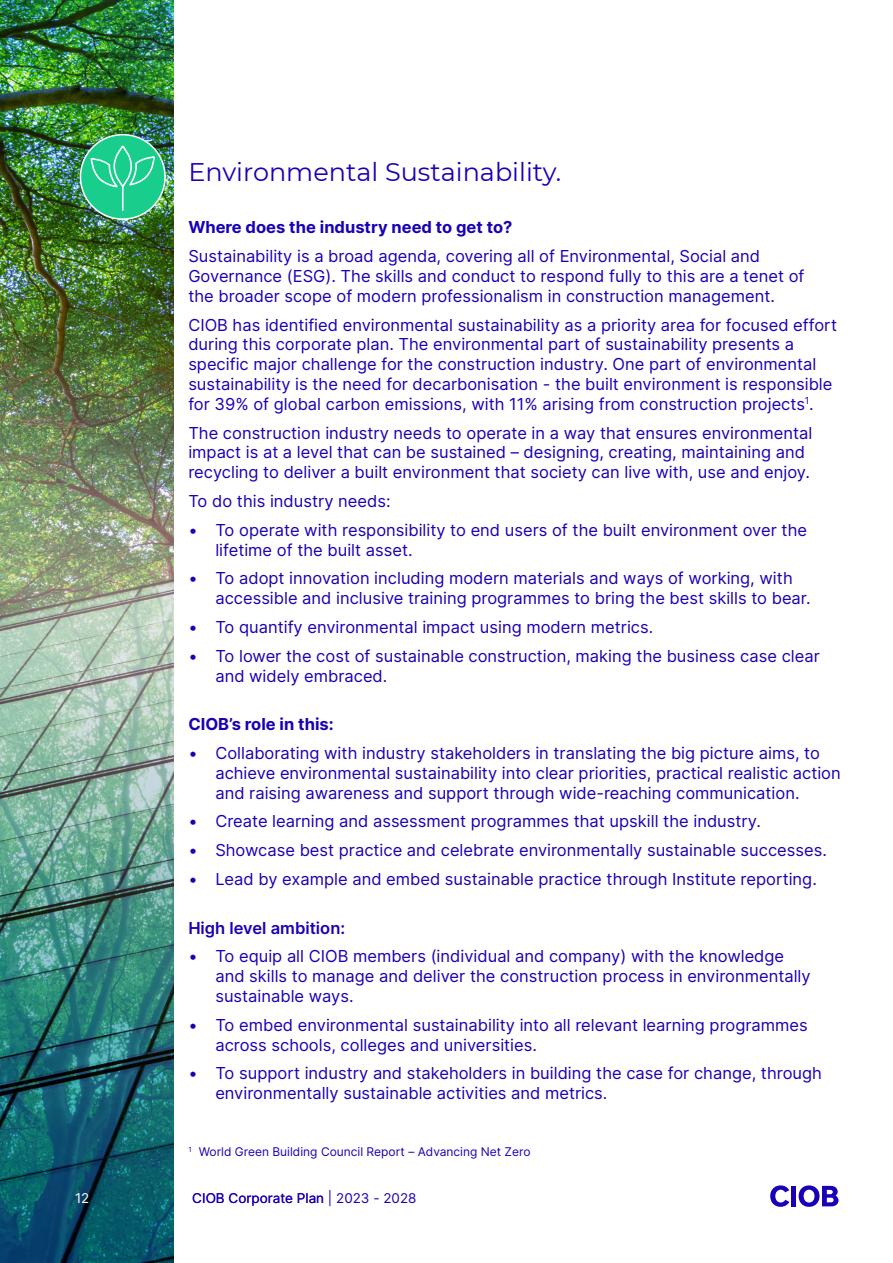
<style>
.page{position:relative;width:893px;height:1263px;background:#fff}
.page>*{position:absolute;margin:0;border:0;box-sizing:border-box;transform-origin:0 0}
.t1{font:25.5px "Montserrat";color:#1900b6}
.t2{font:16.5px/19.8px "Inter";color:#1900b6}
.t3{font:700 16.5px "Inter";color:#1900b6}
.t4{font:600 16.5px "Inter";color:#1900b6}
.t5{font:13.5px "Inter";color:#1900b6}
.t6{font:13.5px "Inter";color:#fff}
.t7{font:12px "Inter";color:#1900b6}
</style>
<div class="page">
<svg style="left:770px;top:1185px;width:19px;height:22px"></svg>
<div style="left:791px;top:1186px;width:5px;height:20px;background:#1900b6"></div>
<svg style="left:798px;top:1185px;width:40px;height:22px"></svg>
<img style="left:0;top:230px;width:173px;height:530px">
<img style="left:0;top:0;width:173px;height:230px">
<img style="left:0;top:760px;width:173px;height:503px">
<div style="left:80px;top:135px;width:85px;height:84px;background:#19ce8d;border-radius:50%"></div>
<div style="left:80px;top:134px;width:86px;height:86px;border:2px solid #fff;border-radius:50%"></div>
<svg style="left:90px;top:145px;width:66px;height:67px"></svg>
<p class="t6" style="left:75px;top:1188px;width:16px">12</p>
<p class="t1" style="left:188px;top:154px;width:374px">Environmental Sustainability.</p>
<p class="t3" style="left:188px;top:215px;width:325px">Where does the industry need to get to?</p>
<p class="t2" style="left:188px;top:246px;width:617px">Sustainability is a broad agenda, covering all of Environmental, Social and<br>Governance (ESG). The skills and conduct to respond fully to this are a tenet of the broader scope of modern professionalism in construction management.</p>
<p class="t2" style="left:188px;top:314px;width:650px">CIOB has identified environmental sustainability as a priority area for focused effort during this corporate plan. The environmental part of sustainability presents a specific major challenge for the construction industry. One part of environmental sustainability is the need for decarbonisation - the built environment is responsible for 39% of global carbon emissions, with 11% arising from construction projects<sup>1</sup>.</p>
<p class="t2" style="left:188px;top:422px;width:625px">The construction industry needs to operate in a way that ensures environmental impact is at a level that can be sustained – designing, creating, maintaining and recycling to deliver a built environment that society can live with, use and enjoy.</p>
<p class="t2" style="left:188px;top:491px;width:204px">To do this industry needs:</p>
<p class="t2" style="left:215px;top:520px;width:593px;text-indent:-27px">• To operate with responsibility to end users of the built environment over the lifetime of the built asset.</p>
<p class="t2" style="left:215px;top:568px;width:596px;text-indent:-27px">• To adopt innovation including modern materials and ways of working, with accessible and inclusive training programmes to bring the best skills to bear.</p>
<p class="t2" style="left:188px;top:617px;width:466px">• To quantify environmental impact using modern metrics.</p>
<p class="t2" style="left:215px;top:646px;width:606px;text-indent:-27px">• To lower the cost of sustainable construction, making the business case clear and widely embraced.</p>
<p class="t3" style="left:188px;top:712px;width:147px">CIOB’s role in this:</p>
<p class="t2" style="left:215px;top:743px;width:627px;text-indent:-27px">• Collaborating with industry stakeholders in translating the big picture aims, to achieve environmental sustainability into clear priorities, practical realistic action and raising awareness and support through wide-reaching communication.</p>
<p class="t2" style="left:188px;top:811px;width:574px">• Create learning and assessment programmes that upskill the industry.</p>
<p class="t2" style="left:188px;top:840px;width:640px">• Showcase best practice and celebrate environmentally sustainable successes.</p>
<p class="t2" style="left:188px;top:869px;width:630px">• Lead by example and embed sustainable practice through Institute reporting.</p>
<p class="t4" style="left:188px;top:916px;width:158px">High level ambition:</p>
<p class="t2" style="left:215px;top:946px;width:597px;text-indent:-27px">• To equip all CIOB members (individual and company) with the knowledge and skills to manage and deliver the construction process in environmentally sustainable ways.</p>
<p class="t2" style="left:215px;top:1015px;width:594px;text-indent:-27px">• To embed environmental sustainability into all relevant learning programmes across schools, colleges and universities.</p>
<p class="t2" style="left:215px;top:1063px;width:608px;text-indent:-27px">• To support industry and stakeholders in building the case for change, through environmentally sustainable activities and metrics.</p>
<p class="t7" style="left:188px;top:1143px;width:344px"><sup>1</sup> World Green Building Council Report – Advancing Net Zero</p>
<p class="t5" style="left:192px;top:1188px;width:226px">CIOB Corporate Plan | 2023 - 2028</p>
</div>
